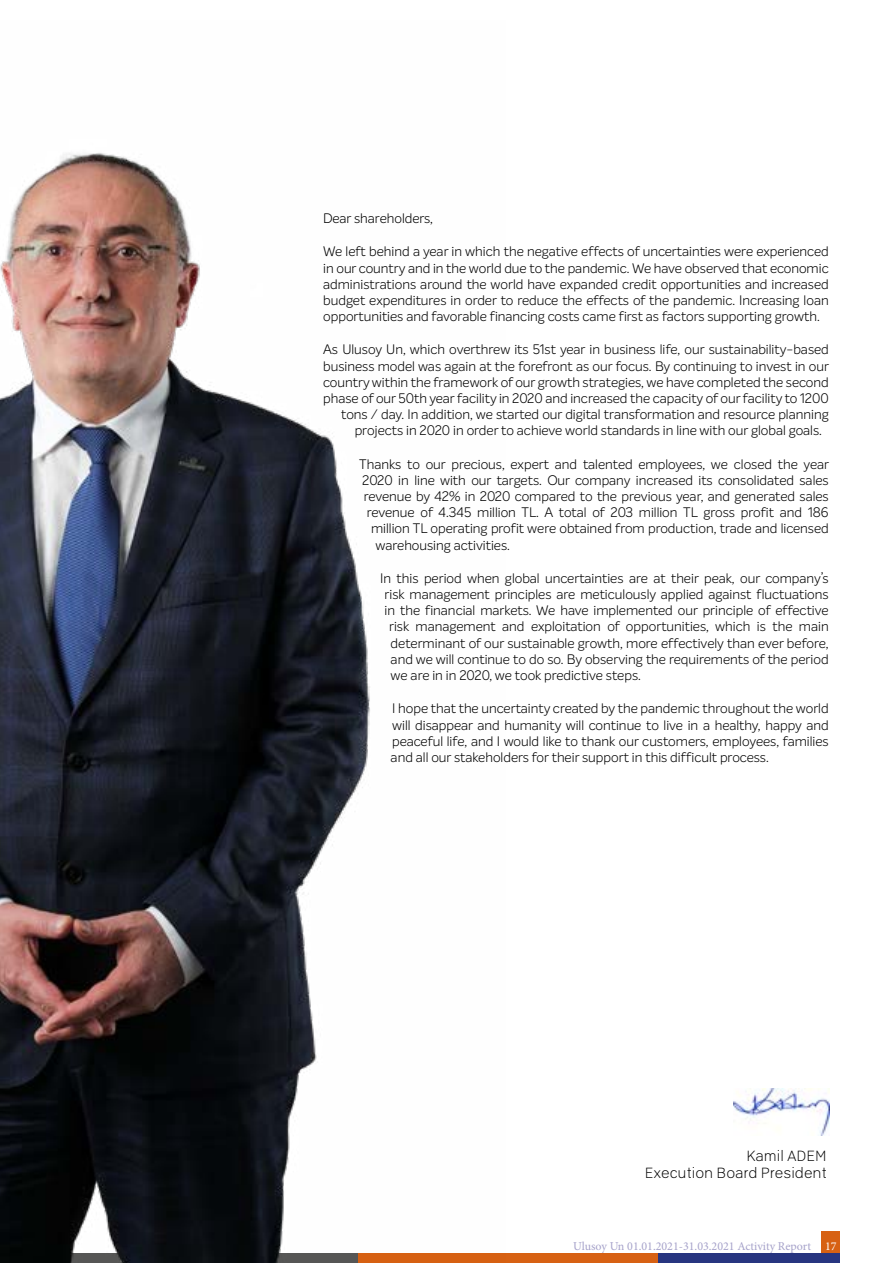
<style>
.page{position:relative;width:893px;height:1263px;background:#fff}
.page>*{position:absolute;margin:0;border:0;box-sizing:border-box;transform-origin:0 0}
.t1{font:15px/17px "Abitare Sans 50 wt";color:#000;text-align:right}
.t2{font:300 13.5px/16.2px "Intelo";color:#000;text-align:justify}
.t3{font:12px "Minion Pro";color:#a6a2ca}
.s1{color:#fff}
</style>
<div class="page">
<div style="left:822px;top:1231px;width:18px;height:23px;background:#d76113"></div>
<div style="left:658px;top:1254px;width:182px;height:9px;background:#273580"></div>
<div style="left:357px;top:1254px;width:301px;height:9px;background:#d76113"></div>
<img style="left:0;top:153px;width:505px;height:1110px">
<img style="left:733px;top:1088px;width:96px;height:47px">
<p class="t2" style="left:323px;top:210px;width:111px">Dear shareholders,</p>
<p class="t2" style="left:323px;top:243px;width:507px">We left behind a year in which the negative effects of uncertainties were experienced in our country and in the world due to the pandemic. We have observed that economic administrations around the world have expanded credit opportunities and increased budget expenditures in order to reduce the effects of the pandemic. Increasing loan opportunities and favorable financing costs came first as factors supporting growth.</p>
<p class="t2" style="left:323px;top:341px;width:507px">As Ulusoy Un, which overthrew its 51st year in business life, our sustainability-based</p>
<p class="t2" style="left:323px;top:358px;width:507px">business model was again at the forefront as our focus. By continuing to invest in our</p>
<p class="t2" style="left:323px;top:374px;width:507px">country within the framework of our growth strategies, we have completed the second</p>
<p class="t2" style="left:323px;top:390px;width:507px">phase of our 50th year facility in 2020 and increased the capacity of our facility to 1200</p>
<p class="t2" style="left:341px;top:406px;width:489px">tons / day. In addition, we started our digital transformation and resource planning</p>
<p class="t2" style="left:355px;top:422px;width:469px">projects in 2020 in order to achieve world standards in line with our global goals.</p>
<p class="t2" style="left:359px;top:456px;width:471px">Thanks to our precious, expert and talented employees, we closed the year</p>
<p class="t2" style="left:362px;top:472px;width:468px">2020 in line with our targets. Our company increased its consolidated sales</p>
<p class="t2" style="left:364px;top:488px;width:467px">revenue by 42% in 2020 compared to the previous year, and generated sales</p>
<p class="t2" style="left:367px;top:504px;width:463px">revenue of 4.345 million TL. A total of 203 million TL gross profit and 186</p>
<p class="t2" style="left:371px;top:521px;width:459px">million TL operating profit were obtained from production, trade and licensed</p>
<p class="t2" style="left:376px;top:537px;width:136px">warehousing activities.</p>
<p class="t2" style="left:380px;top:570px;width:450px">In this period when global uncertainties are at their peak, our company’s</p>
<p class="t2" style="left:385px;top:586px;width:445px">risk management principles are meticulously applied against fluctuations</p>
<p class="t2" style="left:385px;top:602px;width:446px">in the financial markets. We have implemented our principle of effective</p>
<p class="t2" style="left:389px;top:619px;width:441px">risk management and exploitation of opportunities, which is the main</p>
<p class="t2" style="left:391px;top:635px;width:439px">determinant of our sustainable growth, more effectively than ever before,</p>
<p class="t2" style="left:391px;top:651px;width:439px">and we will continue to do so. By observing the requirements of the period</p>
<p class="t2" style="left:391px;top:667px;width:252px">we are in in 2020, we took predictive steps.</p>
<p class="t2" style="left:391px;top:700px;width:440px">I hope that the uncertainty created by the pandemic throughout the world will disappear and humanity will continue to live in a healthy, happy and peaceful life, and I would like to thank our customers, employees, families and all our stakeholders for their support in this difficult process.</p>
<p class="t1" style="left:645px;top:1147px;width:183px">Kamil ADEM<br>Execution Board President</p>
<p class="t3" style="left:573px;top:1238px;width:265px">Ulusoy Un 01.01.2021-31.03.2021 Activity Report <span class="s1">17</span></p>
</div>
